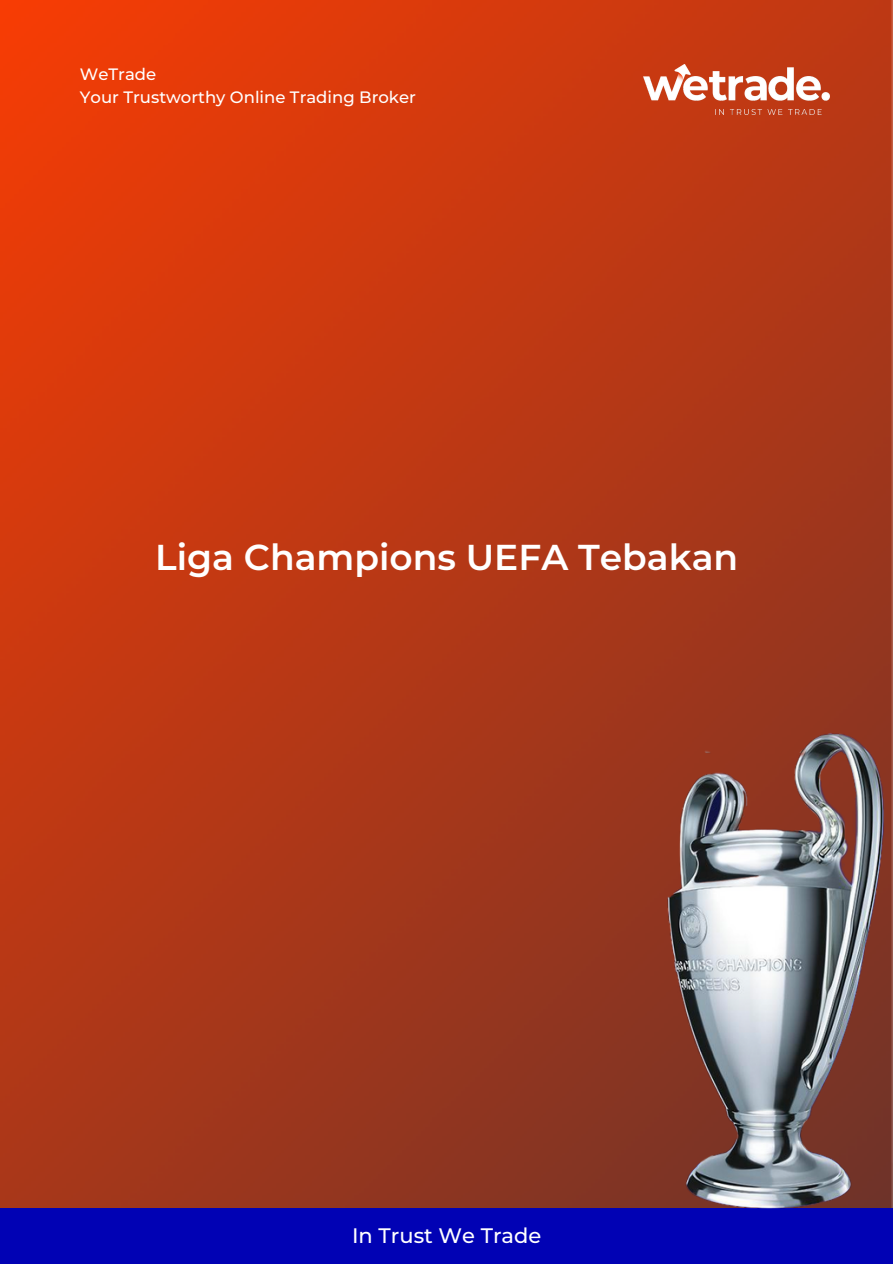
<style>
.page{position:relative;width:893px;height:1264px;background:#fff}
.page>*{position:absolute;margin:0;border:0;box-sizing:border-box;transform-origin:0 0}
.t1{font:600 36px "Montserrat";color:#fff}
.t2{font:500 21px "Montserrat";color:#fff}
.t3{font:500 16.5px "Montserrat";color:#fff}
</style>
<div class="page">
<img style="left:0;top:0;width:892px;height:1208px">
<div style="left:0;top:1208px;width:892px;height:55px;background:#0102b4"></div>
<img style="left:643px;top:65px;width:186px;height:49px">
<img style="left:667px;top:733px;width:217px;height:475px">
<h1 class="t3" style="left:80px;top:64px;width:78px">WeTrade</h1>
<p class="t3" style="left:80px;top:87px;width:337px">Your Trustworthy Online Trading Broker</p>
<h2 class="t1" style="left:155px;top:535px;width:584px">Liga Champions UEFA Tebakan</h2>
<p class="t2" style="left:352px;top:1222px;width:191px">In Trust We Trade</p>
</div>
